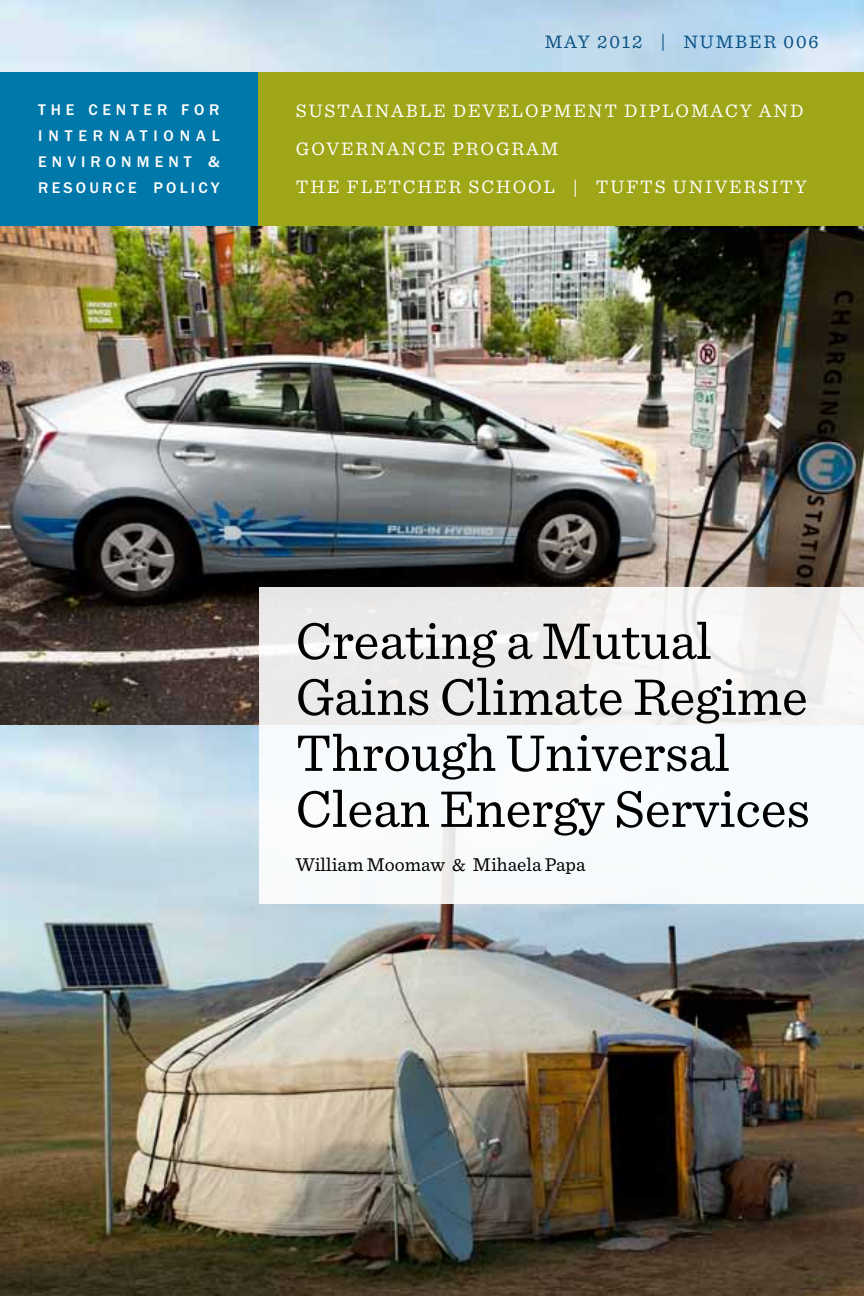
<style>
.page{position:relative;width:864px;height:1296px;background:#fff}
.page>*{position:absolute;margin:0;border:0;box-sizing:border-box;transform-origin:0 0}
.t1{font:54px/56px "Sentinel";color:#000}
.t2{font:19.6px "Sentinel";color:#000}
.t3{font:19px/38px "Sentinel";letter-spacing:.1em;color:#fff}
.t4{font:19px "Sentinel";letter-spacing:.1em;color:#095182}
.t5{font:500 16px/26px "ITC Franklin Gothic Std";letter-spacing:.315em;color:#fff;text-align:justify}
</style>
<div class="page">
<img style="left:0;top:225px;width:864px;height:501px">
<img style="left:0;top:726px;width:864px;height:570px">
<div style="left:259px;top:587px;width:605px;height:316px;background:linear-gradient(to bottom,#efedeb,#fafeff)"></div>
<div style="left:258px;top:72px;width:606px;height:153px;background:#9fa617"></div>
<div style="left:0;top:72px;width:258px;height:153px;background:#0078a9"></div>
<p class="t5" style="left:38px;top:97px;width:183px">THE CENTER FOR INTERNATIONAL ENVIRONMENT &amp; RESOURCE POLICY</p>
<p class="t4" style="left:545px;top:27px;width:275px">may 2012 | Number 006</p>
<p class="t3" style="left:296px;top:90px;width:506px">Sustainable Development Diplomacy and<br>Governance Program<br>THE FLETC</p>
<p class="t3" style="left:418px;top:166px;width:110px">HER SCHOOL</p>
<p class="t3" style="left:573px;top:166px;width:115px">| TUFTS UNIVER</p>
<p class="t3" style="left:758px;top:166px;width:26px">SITY</p>
<h1 class="t1" style="left:296px;top:609px;width:516px">Creating a Mutual<br>Gains Climate Regime<br>Through Universal<br>Clean Energy Services</h1>
<p class="t2" style="left:296px;top:850px;width:292px">William Moomaw &amp; Mihaela Papa</p>
</div>
